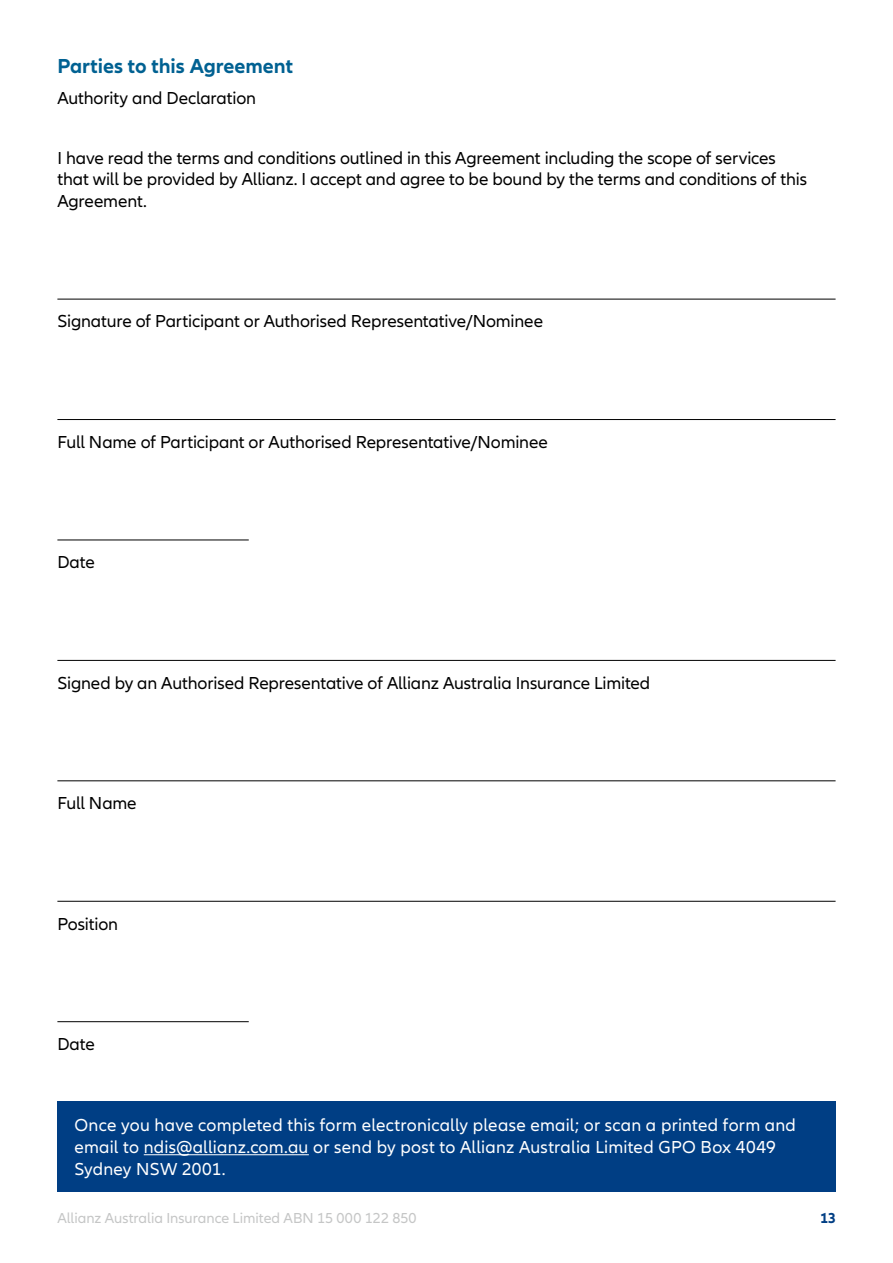
<style>
.page{position:relative;width:893px;height:1263px;background:#fff}
.page>*{position:absolute;margin:0;border:0;box-sizing:border-box;transform-origin:0 0}
.t1{font:700 21px "Allianz Neo";color:#006192}
.Copy_12pt{font:18px/21.6px "Allianz Neo";letter-spacing:-.005em;color:#000}
.Copy_12pt-2{font:18px/21.6px "Allianz Neo";letter-spacing:.01em;color:#fff}
.t2{font:15px "Allianz Neo";color:#c5c6c6}
.t3{font:700 15px "Allianz Neo";color:#003e84}
</style>
<div class="page">
<hr style="left:57px;top:299px;width:779px;height:1px;background:#000">
<hr style="left:57px;top:419px;width:779px;height:1px;background:#000">
<hr style="left:57px;top:539px;width:192px;height:1px;background:#000">
<hr style="left:57px;top:660px;width:779px;height:1px;background:#000">
<hr style="left:57px;top:780px;width:779px;height:1px;background:#000">
<hr style="left:57px;top:901px;width:779px;height:1px;background:#000">
<hr style="left:57px;top:1021px;width:192px;height:1px;background:#000">
<div style="left:57px;top:1100px;width:779px;height:91px;background:#003e84"></div>
<hr style="left:144px;top:1154px;width:165px;height:1px;background:#fff">
<h4 class="t1" style="left:57px;top:54px;width:237px">Parties to this Agreement</h4>
<p class="Copy_12pt" style="left:57px;top:87px;width:200px">Authority and Declaration</p>
<p class="Copy_12pt" style="left:57px;top:147px;width:751px">I have read the terms and conditions outlined in this Agreement including the scope of services that will be provided by Allianz. I accept and agree to be bound by the terms and conditions of this<br>Agreement.</p>
<p class="Copy_12pt" style="left:57px;top:311px;width:487px">Signature of Participant or Authorised Representative/Nominee</p>
<p class="Copy_12pt" style="left:57px;top:431px;width:492px">Full Name of Participant or Authorised Representative/Nominee</p>
<p class="Copy_12pt" style="left:57px;top:552px;width:39px">Date</p>
<p class="Copy_12pt" style="left:57px;top:672px;width:594px">Signed by an Authorised Representative of Allianz Australia Insurance Limited</p>
<p class="Copy_12pt" style="left:57px;top:793px;width:81px">Full Name</p>
<p class="Copy_12pt" style="left:57px;top:913px;width:62px">Position</p>
<p class="Copy_12pt" style="left:57px;top:1034px;width:39px">Date</p>
<p class="Copy_12pt-2" style="left:74px;top:1115px;width:723px">Once you have completed this form electronically please email; or scan a printed form and email to ndis@allianz.com.au or send by post to Allianz Australia Limited GPO Box 4049<br>Sydney NSW 2001.</p>
<p class="t2" style="left:57px;top:1209px;width:361px">Allianz Australia Insurance Limited ABN 15 000 122 850</p>
<p class="t3" style="left:820px;top:1209px;width:18px">13</p>
</div>
